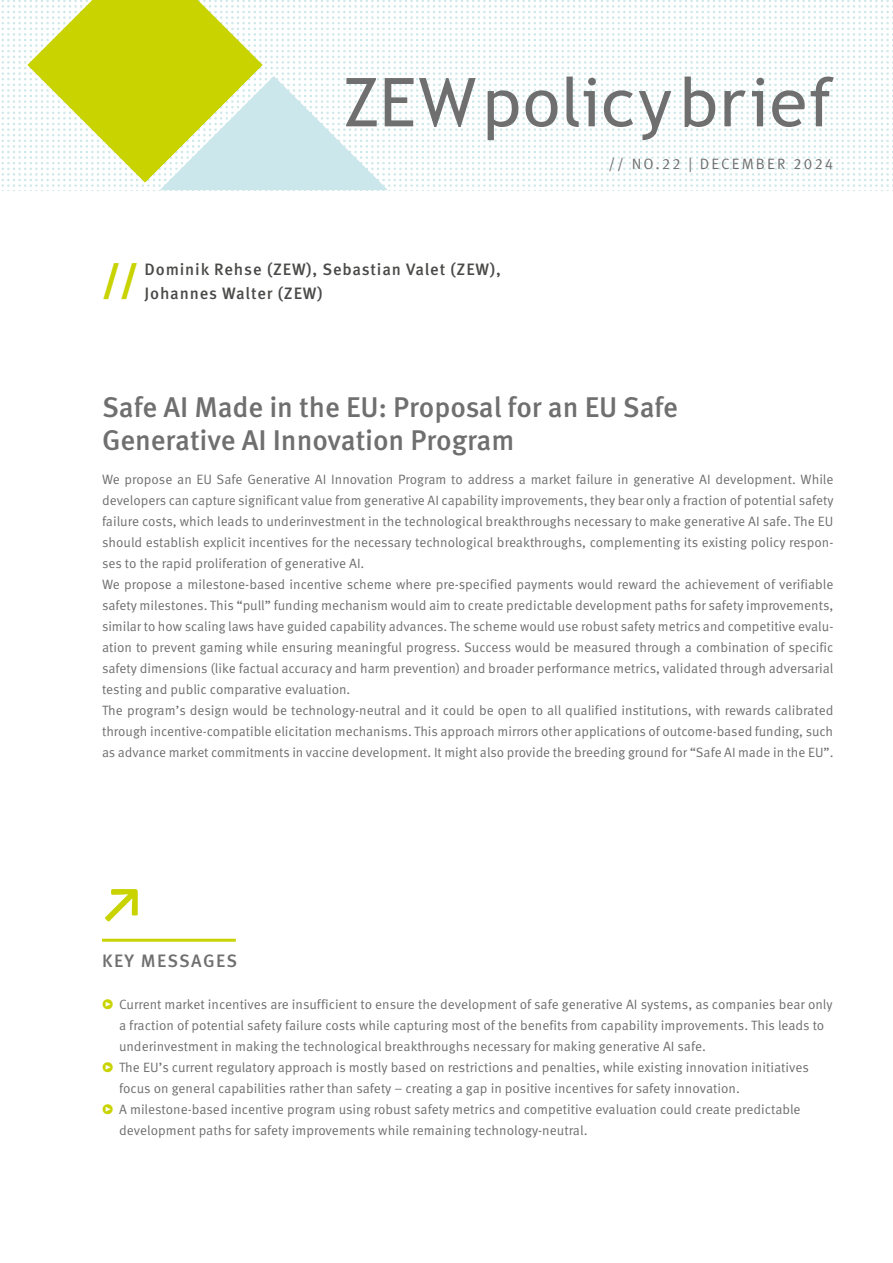
<style>
.page{position:relative;width:893px;height:1263px;background:#fff}
.page>*{position:absolute;margin:0;border:0;box-sizing:border-box;transform-origin:0 0}
.p_Titel{font:67.5px "Trebuchet MS";letter-spacing:.03em;color:#706f6f}
.t1{font:700 50.25px "Calibri";color:#c8d300}
.t2{font:900 38.85px "Meta Pro";color:#c8d300}
.H1_Headline{font:500 28.5px/33px "Meta Pro";letter-spacing:-.005em;color:#706f6f}
.t3{font:500 18px "Meta Pro";letter-spacing:.08em;color:#706f6f}
.p_Autor{font:500 16.5px "Meta Pro";letter-spacing:.05em;color:#4a4a49}
.p_Ausgabe{font:15px "Meta Pro";letter-spacing:.14em;color:#706f6f}
.p_Fließtext{font:13.5px/21px "Meta Pro";color:#706f6f;text-align:justify}
.s1{color:#c8d300}
</style>
<div class="page">
<svg style="left:1px;top:0;width:892px;height:187px"></svg>
<svg style="left:28px;top:0;width:360px;height:190px"></svg>
<hr style="left:102px;top:939px;width:134px;height:3px;background:#c8d300">
<p class="p_Titel" style="left:343px;top:63px;width:492px">ZEWpolicybrief</p>
<p class="p_Ausgabe" style="left:608px;top:154px;width:226px">// NO.22 | DECEMBER 2024</p>
<p class="p_Autor" style="left:145px;top:259px;width:358px">Dominik Rehse (ZEW), Sebastian Valet (ZEW),</p>
<h3 class="t2" style="left:102px;top:255px;width:38px">//</h3>
<p class="p_Autor" style="left:145px;top:283px;width:180px">Johannes Walter (ZEW)</p>
<h1 class="H1_Headline" style="left:102px;top:391px;width:578px">Safe AI Made in the EU: Proposal for an EU Safe<br>Generative AI Innovation Program</h1>
<p class="p_Fließtext" style="left:102px;top:469px;width:733px">We propose an EU Safe Generative AI Innovation Program to address a market failure in generative AI development. While developers can capture significant value from generative AI capability improvements, they bear only a fraction of potential safety failure costs, which leads to underinvestment in the technological breakthroughs necessary to make generative AI safe. The EU should establish explicit incentives for the necessary technological breakthroughs, complementing its existing policy respon&shy;ses to the rapid proliferation of generative AI.</p>
<p class="p_Fließtext" style="left:102px;top:574px;width:733px">We propose a milestone-based incentive scheme where pre-specified payments would reward the achievement of verifiable safety milestones. This “pull” funding mechanism would aim to create predictable development paths for safety improvements, similar to how scaling laws have guided capability advances. The scheme would use robust safety metrics and competitive evalu&shy;ation to prevent gaming while ensuring meaningful progress. Success would be measured through a combination of specific safety dimensions (like factual accuracy and harm prevention) and broader performance metrics, validated through adversarial testing and public comparative evaluation.</p>
<p class="p_Fließtext" style="left:102px;top:700px;width:733px">The program’s design would be technology-neutral and it could be open to all qualified institutions, with rewards calibrated through incentive-compatible elicitation mechanisms. This approach mirrors other applications of outcome-based funding, such as advance market commitments in vaccine development. It might also provide the breeding ground for “Safe AI made in the EU”.</p>
<h2 class="t1" style="left:102px;top:872px;width:44px">↗</h2>
<p class="t3" style="left:102px;top:949px;width:137px">KEY MESSAGES</p>
<p class="p_Fließtext" style="left:119px;top:994px;width:715px;text-align:left;text-indent:-17px"><span class="s1">ͮ</span> Current market incentives are insufficient to ensure the development of safe generative AI systems, as companies bear only a fraction of potential safety failure costs while capturing most of the benefits from capability improvements. This leads to underinvestment in making the technological breakthroughs necessary for making generative AI safe.</p>
<p class="p_Fließtext" style="left:119px;top:1057px;width:691px;text-indent:-17px"><span class="s1">ͮ</span> The EU’s current regulatory approach is mostly based on restrictions and penalties, while existing innovation initiatives focus on general capabilities rather than safety – creating a gap in positive incentives for safety innovation.</p>
<p class="p_Fließtext" style="left:119px;top:1099px;width:683px;text-indent:-17px"><span class="s1">ͮ</span> A milestone-based incentive program using robust safety metrics and competitive evaluation could create predictable development paths for safety improvements while remaining technology-neutral.</p>
</div>
